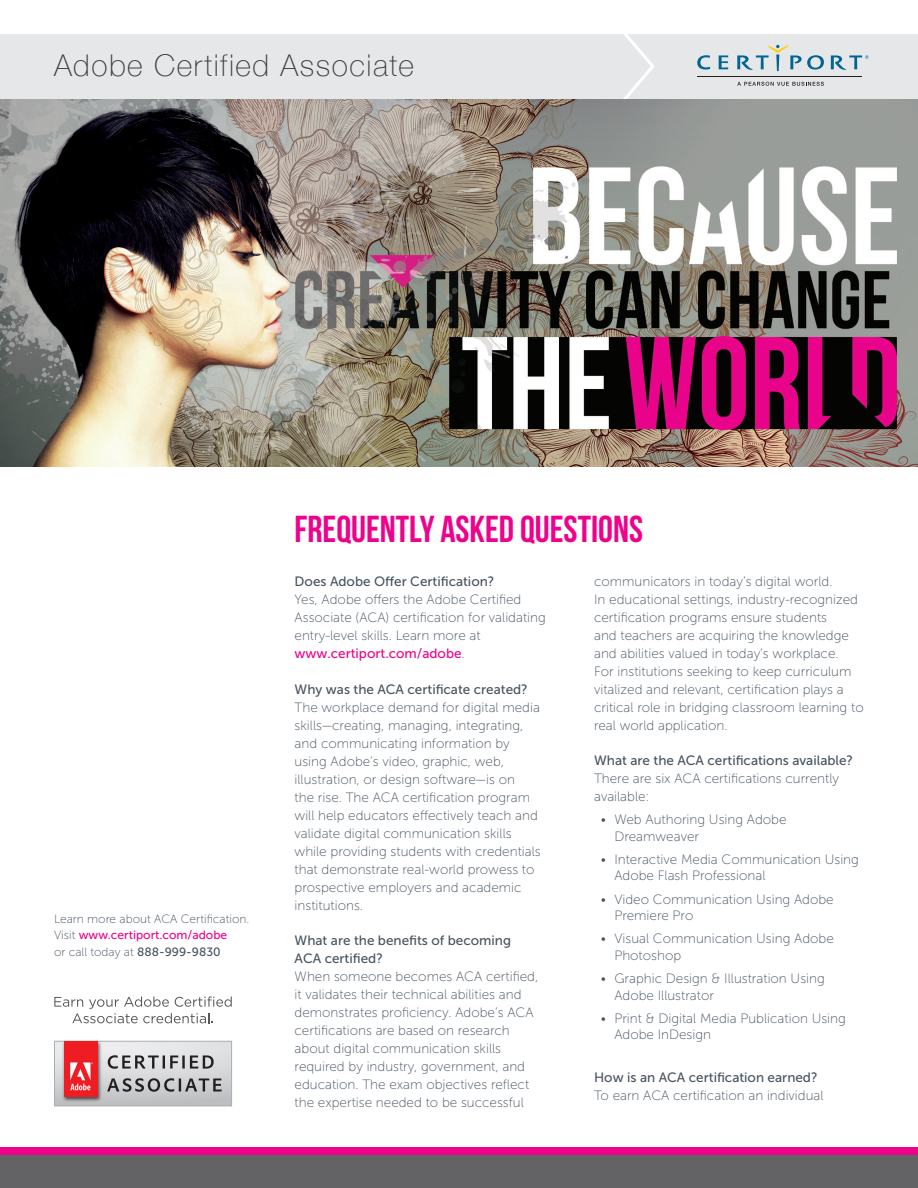
<style>
.page{position:relative;width:918px;height:1188px;background:#fff}
.page>*{position:absolute;margin:0;border:0;box-sizing:border-box;transform-origin:0 0}
.t1{font:37.5px "Bebas Neue";color:#ed028c}
.t2{font:100 30px "Helvetica Neue";letter-spacing:.05em;color:#3e3e3f}
.t3{font:13.5px/18px "Museo Sans 100";color:#475461}
.t4{font:13.5px "Museo Sans 500";color:#475461}
.t5{font:13.5px "Museo Sans 500";color:#ed028c}
.t6{font:12px "Museo Sans 100";color:#475461}
.t7{font:12px "Museo Sans 500";color:#ed028c}
.s1{font-family:"Museo Sans 100";color:#475461}
.s2{font-family:"Museo Sans 500"}
</style>
<div class="page">
<div style="left:0;top:1147px;width:918px;height:41px;background:#ed028c"></div>
<div style="left:0;top:1156px;width:918px;height:32px;background:#636366"></div>
<svg style="left:54px;top:1041px;width:178px;height:65px;background:#c6a8aa"></svg>
<svg style="left:54px;top:996px;width:178px;height:27px"></svg>
<img style="left:0;top:99px;width:918px;height:367px">
<div style="left:0;top:34px;width:918px;height:65px;background:#e6e7e9"></div>
<svg style="left:623px;top:34px;width:32px;height:65px"></svg>
<svg style="left:697px;top:55px;width:13px;height:15px"></svg>
<svg style="left:719px;top:55px;width:9px;height:14px"></svg>
<svg style="left:737px;top:45px;width:87px;height:26px"></svg>
<svg style="left:831px;top:55px;width:37px;height:15px"></svg>
<svg style="left:737px;top:82px;width:87px;height:4px"></svg>
<hr style="left:697px;top:76px;width:165px;height:1px;background:#231f20">
<p class="t2" style="left:54px;top:43px;width:361px">Adobe Certified Associate</p>
<p class="t6" style="left:54px;top:912px;width:197px">Learn more about ACA Certification.</p>
<p class="t7" style="left:54px;top:928px;width:175px"><span class="s1">Visit</span> www.certiport.com/adobe</p>
<p class="t6" style="left:54px;top:945px;width:168px">or call today at <span class="s2">888-999-9830</span></p>
<p class="t1" style="left:295px;top:509px;width:350px">FREQUENTLY ASKED QUESTIONS</p>
<p class="t4" style="left:295px;top:573px;width:201px">Does Adobe Offer Certification?</p>
<p class="t3" style="left:295px;top:590px;width:253px">Yes, Adobe offers the Adobe Certified<br>Associate (ACA) certification for validating entry-level skills. Learn more at</p>
<p class="t5" style="left:295px;top:645px;width:172px">www.certiport.com/adobe<span class="s1">.</span></p>
<p class="t4" style="left:295px;top:681px;width:235px">Why was the ACA certificate created?</p>
<p class="t3" style="left:295px;top:698px;width:248px">The workplace demand for digital media skills—creating, managing, integrating, and communicating information by using Adobe’s video, graphic, web, illustration, or design software—is on<br>the rise. The ACA certification program will help educators effectively teach and validate digital communication skills while providing students with credentials that demonstrate real-world prowess to prospective employers and academic institutions.</p>
<p class="t4" style="left:295px;top:933px;width:218px">What are the benefits of becoming</p>
<p class="t4" style="left:295px;top:951px;width:90px">ACA certified?</p>
<p class="t3" style="left:295px;top:967px;width:245px">When someone becomes ACA certified, it validates their technical abilities and demonstrates proficiency. Adobe’s ACA certifications are based on research about digital communication skills required by industry, government, and education. The exam objectives reflect the expertise needed to be successful</p>
<p class="t3" style="left:594px;top:572px;width:240px">communicators in today’s digital world.</p>
<p class="t3" style="left:594px;top:590px;width:271px">In educational settings, industry-recognized certification programs ensure students<br>and teachers are acquiring the knowledge and abilities valued in today’s workplace.<br>For institutions seeking to keep curriculum vitalized and relevant, certification plays a critical role in bridging classroom learning to</p>
<p class="t3" style="left:594px;top:716px;width:135px">real world application.</p>
<p class="t4" style="left:594px;top:753px;width:261px">What are the ACA certifications available?</p>
<p class="t3" style="left:594px;top:769px;width:246px">There are six ACA certifications currently available:</p>
<p class="t3" style="left:614px;top:811px;width:174px;line-height:16.5px;text-indent:-14px">• Web Authoring Using Adobe<br>Dreamweaver</p>
<p class="t3" style="left:614px;top:851px;width:246px;line-height:16.5px;text-indent:-14px">• Interactive Media Communication Using<br>Adobe Flash Professional</p>
<p class="t3" style="left:614px;top:891px;width:221px;line-height:16.5px;text-indent:-14px">• Video Communication Using Adobe<br>Premiere Pro</p>
<p class="t3" style="left:614px;top:931px;width:221px;line-height:16.5px;text-indent:-14px">• Visual Communication Using Adobe<br>Photoshop</p>
<p class="t3" style="left:614px;top:970px;width:212px;line-height:16.5px;text-indent:-14px">• Graphic Design &amp; Illustration Using<br>Adobe Illustrator</p>
<p class="t3" style="left:614px;top:1010px;width:233px;line-height:16.5px;text-indent:-14px">• Print &amp; Digital Media Publication Using<br>Adobe InDesign</p>
<p class="t4" style="left:594px;top:1070px;width:225px">How is an ACA certification earned?</p>
<p class="t3" style="left:594px;top:1087px;width:231px">To earn ACA certification an individual</p>
</div>
